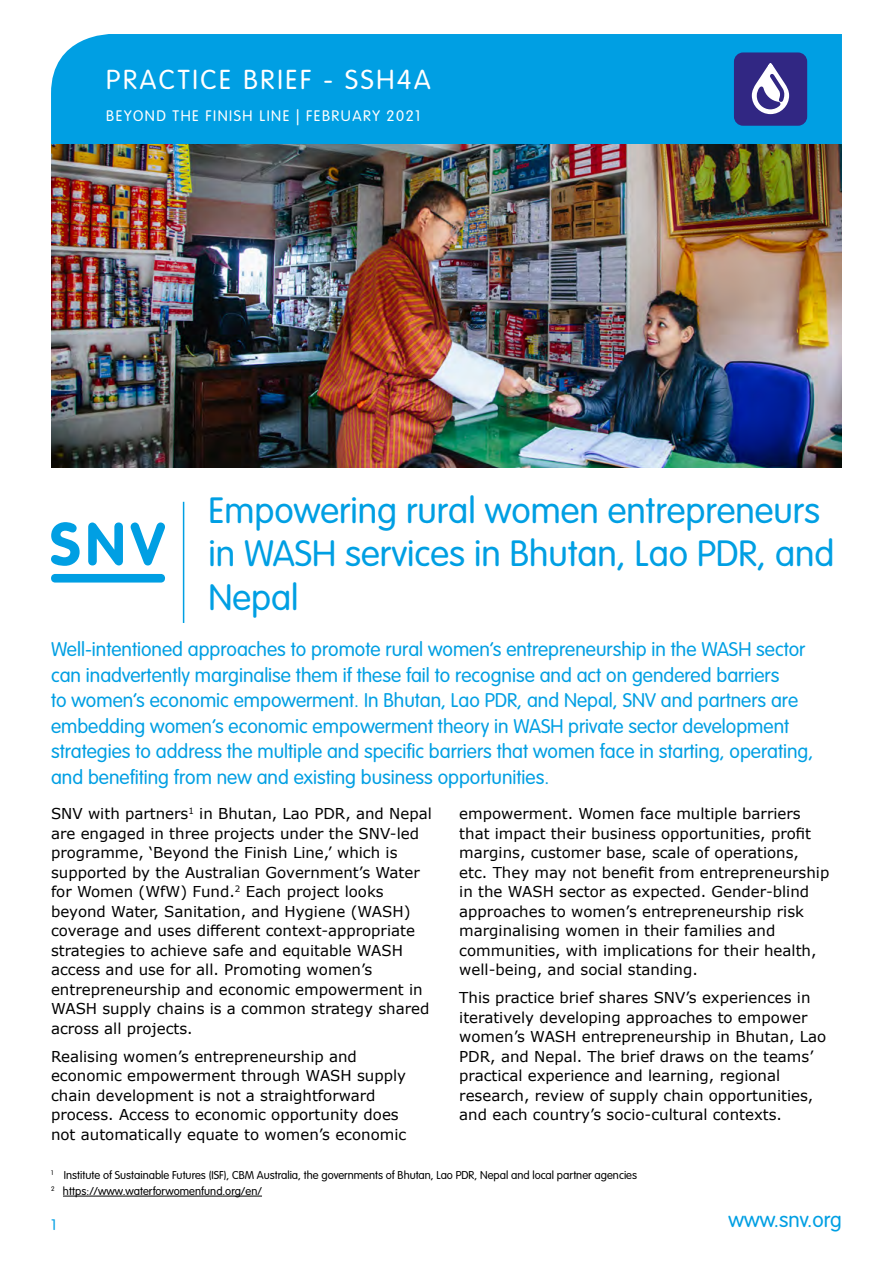
<style>
.page{position:relative;width:893px;height:1263px;background:#fff}
.page>*{position:absolute;margin:0;border:0;box-sizing:border-box;transform-origin:0 0}
.t1{font:300 36px/43.2px "VAG Rounded Std";color:#009fe3}
.t2{font:300 27px "VAG Rounded Std";letter-spacing:.1em;color:#fff}
.t3{font:300 21px "VAG Rounded Std";color:#009fe3}
.t4{font:300 19.5px/25.5px "VAG Rounded Std";color:#009fe3}
.t5{font:15px/19.5px "Verdana";color:#000}
.t6{font:300 15px "VAG Rounded Std";letter-spacing:.1em;color:#fff}
.t7{font:300 15px "VAG Rounded Std";color:#009fe3}
.t8{font:300 12px/16.2px "VAG Rundschrift D";color:#000}
</style>
<div class="page">
<div style="left:51px;top:34px;width:791px;height:111px;background:#009fe3"></div>
<img style="left:51px;top:145px;width:791px;height:323px">
<div style="left:734px;top:52px;width:73px;height:74px;background:#312783;border-radius:9px"></div>
<svg style="left:751px;top:63px;width:39px;height:52px"></svg>
<svg style="left:51px;top:522px;width:29px;height:44px"></svg>
<svg style="left:88px;top:522px;width:35px;height:43px"></svg>
<svg style="left:131px;top:522px;width:34px;height:43px"></svg>
<div style="left:51px;top:574px;width:114px;height:8px;background:#009fe3;border-radius:4px"></div>
<hr style="left:183px;top:502px;width:1px;height:121px;background:#009fe3">
<hr style="left:63px;top:1196px;width:199px;height:1px;background:#000">
<h2 class="t2" style="left:106px;top:64px;width:326px">PRACTICE BRIEF - SSH4A</h2>
<p class="t6" style="left:106px;top:107px;width:316px">BEYOND THE FINISH LINE | FEBRUARY 2021</p>
<h1 class="t1" style="left:208px;top:490px;width:628px">Empowering rural women entrepreneurs in WASH services in Bhutan, Lao PDR, and<br>Nepal</h1>
<p class="t4" style="left:51px;top:637px;width:764px">Well-intentioned approaches to promote rural women’s entrepreneurship in the WASH sector can inadvertently marginalise them if these fail to recognise and act on gendered barriers<br>to women’s economic empowerment. In Bhutan, Lao PDR, and Nepal, SNV and partners are embedding women’s economic empowerment theory in WASH private sector development strategies to address the multiple and specific barriers that women face in starting, operating, and benefiting from new and existing business opportunities.</p>
<p class="t5" style="left:51px;top:804px;width:382px">SNV with partners<sup>1</sup> in Bhutan, Lao PDR, and Nepal are engaged in three projects under the SNV-led programme, ‘Beyond the Finish Line,’ which is supported by the Australian Government’s Water for Women (WfW) Fund.<sup>2</sup> Each project looks beyond Water, Sanitation, and Hygiene (WASH) coverage and uses different context-appropriate strategies to achieve safe and equitable WASH access and use for all. Promoting women’s entrepreneurship and economic empowerment in WASH supply chains is a common strategy shared across all projects.</p>
<p class="t5" style="left:51px;top:1046px;width:357px">Realising women’s entrepreneurship and economic empowerment through WASH supply chain development is not a straightforward process. Access to economic opportunity does not automatically equate to women’s economic</p>
<p class="t5" style="left:459px;top:804px;width:372px">empowerment. Women face multiple barriers that impact their business opportunities, profit margins, customer base, scale of operations, etc. They may not benefit from entrepreneurship in the WASH sector as expected. Gender-blind approaches to women’s entrepreneurship risk marginalising women in their families and communities, with implications for their health, well-being, and social standing.</p>
<p class="t5" style="left:459px;top:988px;width:369px">This practice brief shares SNV’s experiences in iteratively developing approaches to empower women’s WASH entrepreneurship in Bhutan, Lao PDR, and Nepal. The brief draws on the teams’ practical experience and learning, regional research, review of supply chain opportunities, and each country’s socio-cultural contexts.</p>
<p class="t8" style="left:51px;top:1167px;width:588px"><sup>1</sup> Institute of Sustainable Futures (ISF), CBM Australia, the governments of Bhutan, Lao PDR, Nepal and local partner agencies<br><sup>2</sup> https://www.waterforwomenfund.org/en/</p>
<p class="t7" style="left:51px;top:1216px;width:7px">1</p>
<h3 class="t3" style="left:729px;top:1207px;width:115px">www.snv.org</h3>
</div>
